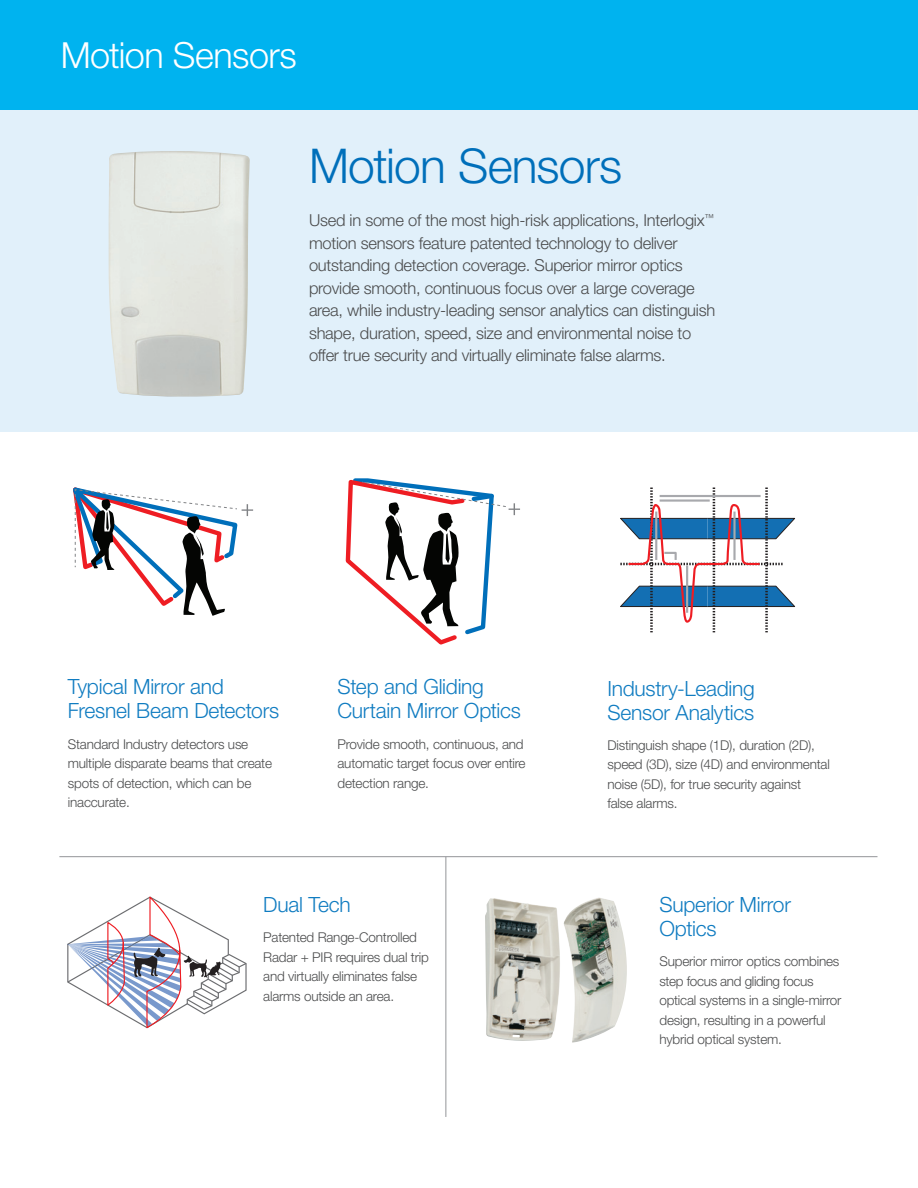
<style>
.page{position:relative;width:918px;height:1188px;background:#fff}
.page>*{position:absolute;margin:0;border:0;box-sizing:border-box;transform-origin:0 0}
.t1{font:300 48px "Helvetica Neue LT Std";letter-spacing:-.015em;color:#006fba}
.t2{font:300 36px "Helvetica Neue LT Std";letter-spacing:-.015em;color:#fff}
.t3{font:300 21px/24px "Helvetica Neue LT Std";letter-spacing:-.01em;color:#107cc1}
.t4{font:300 16.5px/22.5px "Helvetica Neue LT Std";letter-spacing:-.015em;color:#4b4c4d}
.t5{font:300 13.5px/19.5px "Helvetica Neue LT Std";letter-spacing:-.015em;color:#4b4c4d}
</style>
<div class="page">
<div style="left:0;top:27px;width:918px;height:405px;background:#e1f0fa"></div>
<svg style="left:73px;top:487px;width:180px;height:129px"></svg>
<svg style="left:345px;top:478px;width:175px;height:167px"></svg>
<svg style="left:620px;top:488px;width:176px;height:144px"></svg>
<svg style="left:67px;top:896px;width:180px;height:133px"></svg>
<img style="left:485px;top:897px;width:142px;height:146px">
<div style="left:0;top:0;width:918px;height:110px;background:#00b3ef"></div>
<hr style="left:59px;top:856px;width:819px;height:1px;background:#939598">
<hr style="left:446px;top:857px;width:1px;height:260px;background:#939598">
<img style="left:108px;top:151px;width:142px;height:246px">
<h2 class="t2" style="left:61px;top:42px;width:238px">Motion Sensors</h2>
<h1 class="t1" style="left:309px;top:148px;width:315px">Motion Sensors</h1>
<p class="t4" style="left:309px;top:211px;width:408px">Used in some of the most high-risk applications, Interlogix<sup>™ </sup>motion sensors feature patented technology to deliver outstanding detection coverage. Superior mirror optics provide smooth, continuous focus over a large coverage area, while industry-leading sensor analytics can distinguish shape, duration, speed, size and environmental noise to offer true security and virtually eliminate false alarms.</p>
<h3 class="t3" style="left:68px;top:677px;width:213px">Typical Mirror and<br>Fresnel Beam Detectors</h3>
<p class="t5" style="left:68px;top:735px;width:206px">Standard Industry detectors use multiple disparate beams that create spots of detection, which can be inaccurate.</p>
<h3 class="t3" style="left:338px;top:677px;width:185px">Step and Gliding<br>Curtain Mirror Optics</h3>
<p class="t5" style="left:338px;top:735px;width:190px">Provide smooth, continuous, and automatic target focus over entire detection range.</p>
<h3 class="t3" style="left:608px;top:678px;width:149px">Industry-Leading<br>Sensor Analytics</h3>
<p class="t5" style="left:608px;top:737px;width:224px">Distinguish shape (1D), duration (2D), speed (3D), size (4D) and environmental noise (5D), for true security against false alarms.</p>
<h3 class="t3" style="left:263px;top:894px;width:89px">Dual Tech</h3>
<p class="t5" style="left:263px;top:929px;width:167px">Patented Range-Controlled<br>Radar + PIR requires dual trip and virtually eliminates false alarms outside an area.</p>
<h3 class="t3" style="left:659px;top:894px;width:133px">Superior Mirror<br>Optics</h3>
<p class="t5" style="left:659px;top:953px;width:183px">Superior mirror optics combines step focus and gliding focus optical systems in a single-mirror design, resulting in a powerful hybrid optical system.</p>
</div>
